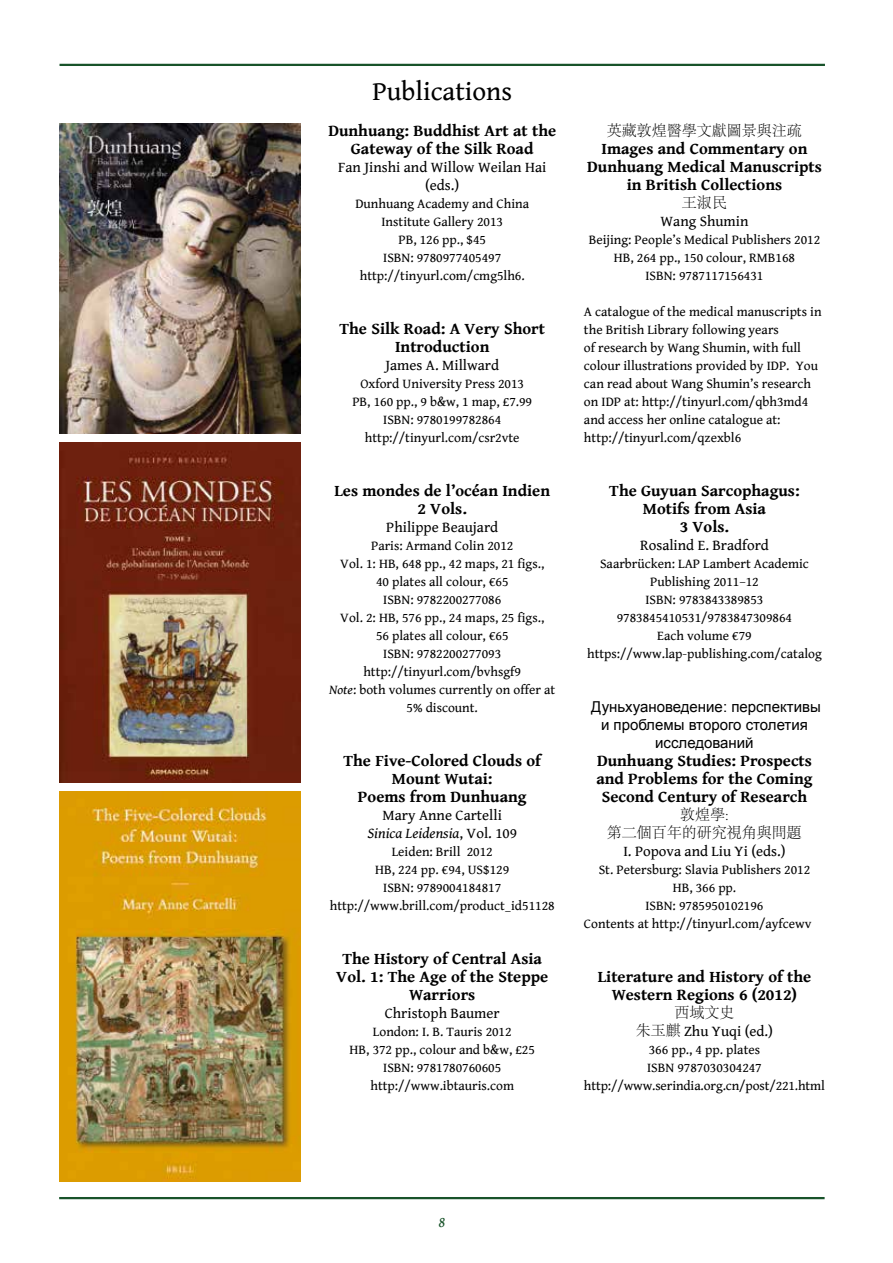
<style>
.page{position:relative;width:893px;height:1263px;background:#fff}
.page>*{position:absolute;margin:0;border:0;box-sizing:border-box;transform-origin:0 0}
.t1{font:27px "Gentium Book Basic";color:#000}
.t2{font:700 16.5px/18px "Gentium Book Basic";color:#000;text-align:center}
.t3{font:15px/18px "Gentium Book Basic";color:#000;text-align:center}
.t4{font:15px/18px "Arial";color:#000;text-align:center}
.t5{font:300 15px/18px "Adobe Song Std";color:#000;text-align:center}
.t6{font:italic 15px "Gentium Book Basic";color:#18532a}
.t7{font:13.5px/18px "Gentium Book Basic";color:#000;text-align:center}
.s1{font-style:italic}
.s2{font-family:"Adobe Song Std";font-weight:300}
</style>
<div class="page">
<hr style="left:60px;top:64px;width:765px;height:2px;background:#18532a">
<hr style="left:59px;top:1197px;width:766px;height:2px;background:#18532a">
<img style="left:60px;top:792px;width:241px;height:390px">
<img style="left:60px;top:123px;width:241px;height:311px">
<img style="left:60px;top:443px;width:241px;height:340px">
<h1 class="t1" style="left:372px;top:71px;width:141px">Publications</h1>
<p class="t2" style="left:328px;top:121px;width:229px">Dunhuang: Buddhist Art at the<br>Gateway of the Silk Road</p>
<p class="t3" style="left:338px;top:157px;width:210px">Fan Jinshi and Willow Weilan Hai (eds.)</p>
<p class="t7" style="left:355px;top:194px;width:175px">Dunhuang Academy and China<br>Institute Gallery 2013<br>PB, 126 pp., $45<br>ISBN: 9780977405497 http://tinyurl.com/cmg5lh6.</p>
<p class="t2" style="left:339px;top:319px;width:207px">The Silk Road: A Very Short<br>Introduction</p>
<p class="t3" style="left:385px;top:355px;width:115px">James A. Millward</p>
<p class="t7" style="left:352px;top:374px;width:181px">Oxford University Press 2013<br>PB, 160 pp., 9 b&amp;w, 1 map, £7.99<br>ISBN: 9780199782864 http://tinyurl.com/csr2vte</p>
<p class="t2" style="left:334px;top:481px;width:217px">Les mondes de l’océan Indien<br>2 Vols.</p>
<p class="t3" style="left:386px;top:517px;width:113px">Philippe Beaujard</p>
<p class="t7" style="left:329px;top:536px;width:227px">Paris: Armand Colin 2012<br>Vol. 1: HB, 648 pp., 42 maps, 21 figs.,<br>40 plates all colour, €65<br>ISBN: 9782200277086<br>Vol. 2: HB, 576 pp., 24 maps, 25 figs.,<br>56 plates all colour, €65<br>ISBN: 9782200277093 http://tinyurl.com/bvhsgf9<br><span class="s1">Note</span>: both volumes currently on offer at<br>5% discount.</p>
<p class="t2" style="left:343px;top:751px;width:199px">The Five-Colored Clouds of<br>Mount Wutai:<br>Poems from Dunhuang</p>
<p class="t3" style="left:367px;top:805px;width:151px">Mary Anne Cartelli<br><span class="s1">Sinica Leidensia</span>, Vol. 109</p>
<p class="t7" style="left:330px;top:842px;width:226px">Leiden: Brill 2012<br>HB, 224 pp. €94, US$129<br>ISBN: 9789004184817 http://www.brill.com/product_id51128</p>
<p class="t2" style="left:336px;top:949px;width:213px">The History of Central Asia<br>Vol. 1: The Age of the Steppe<br>Warriors</p>
<p class="t3" style="left:385px;top:1003px;width:117px">Christoph Baumer</p>
<p class="t7" style="left:350px;top:1022px;width:187px">London: I. B. Tauris 2012<br>HB, 372 pp., colour and b&amp;w, £25<br>ISBN: 9781780760605 http://www.ibtauris.com</p>
<p class="t5" style="left:607px;top:122px;width:197px">英藏敦煌醫學文獻圖景與注疏</p>
<p class="t2" style="left:587px;top:139px;width:236px">Images and Commentary on<br>Dunhuang Medical Manuscripts in British Collections</p>
<p class="t5" style="left:682px;top:194px;width:46px">王淑民</p>
<p class="t3" style="left:660px;top:211px;width:89px">Wang Shumin</p>
<p class="t7" style="left:589px;top:230px;width:233px">Beijing: People’s Medical Publishers 2012<br>HB, 264 pp., 150 colour, RMB168<br>ISBN: 9787117156431</p>
<p class="t7" style="left:584px;top:302px;width:239px;text-align:left">A catalogue of the medical manuscripts in the British Library following years<br>of research by Wang Shumin, with full colour illustrations provided by IDP. You can read about Wang Shumin’s research on IDP at: http://tinyurl.com/qbh3md4 and access her online catalogue at: http://tinyurl.com/qzexbl6</p>
<p class="t2" style="left:609px;top:481px;width:192px">The Guyuan Sarcophagus:<br>Motifs from Asia<br>3 Vols.</p>
<p class="t3" style="left:640px;top:535px;width:130px">Rosalind E. Bradford</p>
<p class="t7" style="left:587px;top:554px;width:236px">Saarbrücken: LAP Lambert Academic<br>Publishing 2011–12<br>ISBN: 9783843389853<br>9783845410531/9783847309864<br>Each volume €79 https://www.lap-publishing.com/catalog</p>
<p class="t4" style="left:591px;top:698px;width:231px">Дуньхуановедение: перспективы и проблемы второго столетия исследований</p>
<p class="t2" style="left:596px;top:751px;width:218px">Dunhuang Studies: Prospects and Problems for the Coming<br>Second Century of Research</p>
<p class="t5" style="left:607px;top:806px;width:196px">敦煌學:<br>第二個百年的研究視角與問題</p>
<p class="t3" style="left:623px;top:841px;width:164px">I. Popova and Liu Yi (eds.)</p>
<p class="t7" style="left:599px;top:860px;width:213px">St. Petersburg: Slavia Publishers 2012</p>
<p class="t7" style="left:673px;top:878px;width:65px">HB, 366 pp.</p>
<p class="t7" style="left:645px;top:896px;width:120px">ISBN: 9785950102196</p>
<p class="t7" style="left:584px;top:914px;width:229px">Contents at http://tinyurl.com/ayfcewv</p>
<p class="t2" style="left:598px;top:967px;width:215px">Literature and History of the<br>Western Regions 6 (2012)</p>
<p class="t5" style="left:674px;top:1004px;width:61px">西域文史</p>
<p class="t3" style="left:636px;top:1021px;width:139px"><span class="s2">朱玉麒</span> Zhu Yuqi (ed.)</p>
<p class="t7" style="left:584px;top:1040px;width:243px">366 pp., 4 pp. plates<br>ISBN 9787030304247 http://www.serindia.org.cn/post/221.html</p>
<p class="t6" style="left:439px;top:1211px;width:8px">8</p>
</div>
